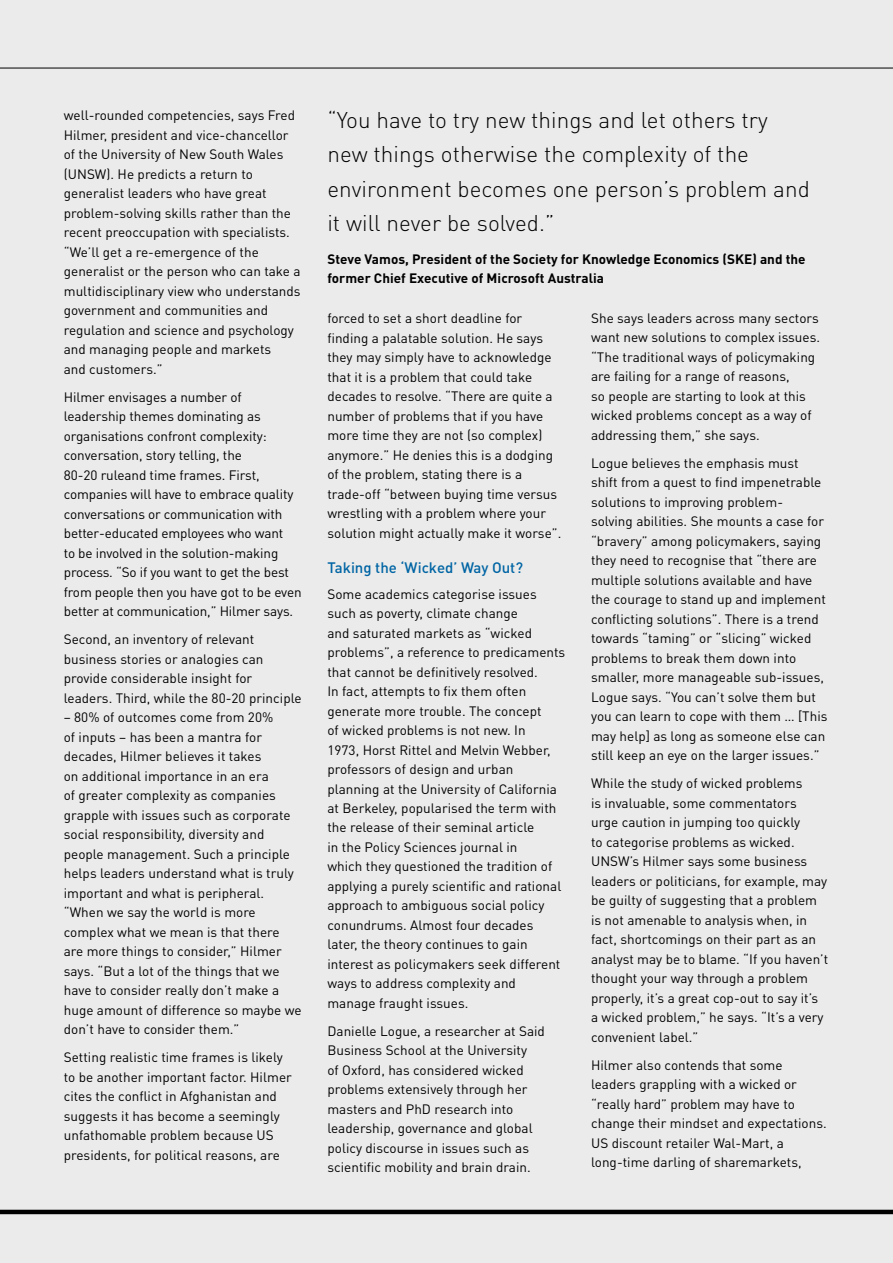
<style>
.page{position:relative;width:893px;height:1263px;background:#eaebea}
.page>*{position:absolute;margin:0;border:0;box-sizing:border-box;transform-origin:0 0}
.t1{font:300 22.5px/34.5px "DIN Pro";color:#000}
.t2{font:500 15px "DIN Pro";color:#0064a4}
.t3{font:13.5px/19.5px "DIN Pro";color:#000}
.t4{font:700 13.5px/19.5px "DIN Pro";color:#000}
</style>
<div class="page">
<hr style="left:0;top:1210px;width:893px;height:4px;background:#000">
<hr style="left:0;top:68px;width:893px;height:1px;background:#000">
<p class="t3" style="left:64px;top:105px;width:238px">well-rounded competencies, says Fred Hilmer, president and vice-chancellor of the University of New South Wales (UNSW). He predicts a return to generalist leaders who have great problem-solving skills rather than the recent preoccupation with specialists. “We’ll get a re-emergence of the generalist or the person who can take a multidisciplinary view who understands government and communities and regulation and science and psychology and managing people and markets<br>and customers.”</p>
<p class="t3" style="left:64px;top:387px;width:239px">Hilmer envisages a number of leadership themes dominating as organisations confront complexity: conversation, story telling, the<br>80-20 ruleand time frames. First, companies will have to embrace quality conversations or communication with better-educated employees who want<br>to be involved in the solution-making process. “So if you want to get the best from people then you have got to be even better at communication,” Hilmer says.</p>
<p class="t3" style="left:64px;top:629px;width:239px">Second, an inventory of relevant business stories or analogies can provide considerable insight for leaders. Third, while the 80-20 principle</p>
<p class="t3" style="left:64px;top:707px;width:239px">– 80% of outcomes come from 20%<br>of inputs – has been a mantra for decades, Hilmer believes it takes<br>on additional importance in an era<br>of greater complexity as companies grapple with issues such as corporate social responsibility, diversity and people management. Such a principle helps leaders understand what is truly important and what is peripheral. “When we say the world is more complex what we mean is that there are more things to consider,” Hilmer says. “But a lot of the things that we have to consider really don’t make a huge amount of difference so maybe we don’t have to consider them.”</p>
<p class="t3" style="left:64px;top:1047px;width:230px">Setting realistic time frames is likely to be another important factor. Hilmer cites the conflict in Afghanistan and suggests it has become a seemingly unfathomable problem because US presidents, for political reasons, are</p>
<h1 class="t1" style="left:327px;top:101px;width:484px">“You have to try new things and let others try new things otherwise the complexity of the environment becomes one person’s problem and it will never be solved.”</h1>
<p class="t4" style="left:327px;top:248px;width:480px">Steve Vamos, President of the Society for Knowledge Economics (SKE) and the former Chief Executive of Microsoft Australia</p>
<p class="t3" style="left:327px;top:308px;width:235px">forced to set a short deadline for finding a palatable solution. He says they may simply have to acknowledge that it is a problem that could take decades to resolve. “There are quite a number of problems that if you have more time they are not (so complex) anymore.” He denies this is a dodging of the problem, stating there is a trade-off “between buying time versus wrestling with a problem where your solution might actually make it worse”.</p>
<p class="t2" style="left:327px;top:557px;width:197px">Taking the ‘Wicked’ Way Out?</p>
<p class="t3" style="left:327px;top:583px;width:239px">Some academics categorise issues such as poverty, climate change<br>and saturated markets as “wicked problems”, a reference to predicaments that cannot be definitively resolved.<br>In fact, attempts to fix them often generate more trouble. The concept<br>of wicked problems is not new. In<br>1973, Horst Rittel and Melvin Webber, professors of design and urban planning at the University of California at Berkeley, popularised the term with the release of their seminal article<br>in the Policy Sciences journal in<br>which they questioned the tradition of applying a purely scientific and rational approach to ambiguous social policy conundrums. Almost four decades later, the theory continues to gain interest as policymakers seek different ways to address complexity and manage fraught issues.</p>
<p class="t3" style="left:327px;top:1021px;width:219px">Danielle Logue, a researcher at Said Business School at the University<br>of Oxford, has considered wicked problems extensively through her masters and PhD research into leadership, governance and global policy discourse in issues such as scientific mobility and brain drain.</p>
<p class="t3" style="left:591px;top:308px;width:231px">She says leaders across many sectors want new solutions to complex issues. “The traditional ways of policymaking are failing for a range of reasons,<br>so people are starting to look at this wicked problems concept as a way of addressing them,” she says.</p>
<p class="t3" style="left:591px;top:453px;width:238px">Logue believes the emphasis must shift from a quest to find impenetrable solutions to improving problem&shy;solving abilities. She mounts a case for “bravery” among policymakers, saying they need to recognise that “there are multiple solutions available and have the courage to stand up and implement conflicting solutions”. There is a trend towards “taming” or “slicing” wicked problems to break them down into smaller, more manageable sub-issues, Logue says. “You can’t solve them but you can learn to cope with them … [This may help] as long as someone else can still keep an eye on the larger issues.”</p>
<p class="t3" style="left:591px;top:773px;width:239px">While the study of wicked problems<br>is invaluable, some commentators<br>urge caution in jumping too quickly<br>to categorise problems as wicked.<br>UNSW’s Hilmer says some business leaders or politicians, for example, may be guilty of suggesting that a problem is not amenable to analysis when, in fact, shortcomings on their part as an analyst may be to blame. “If you haven’t thought your way through a problem properly, it’s a great cop-out to say it’s a wicked problem,” he says. “It’s a very convenient label.”</p>
<p class="t3" style="left:591px;top:1055px;width:237px">Hilmer also contends that some leaders grappling with a wicked or “really hard” problem may have to change their mindset and expectations.<br>US discount retailer Wal-Mart, a long-time darling of sharemarkets,</p>
</div>
